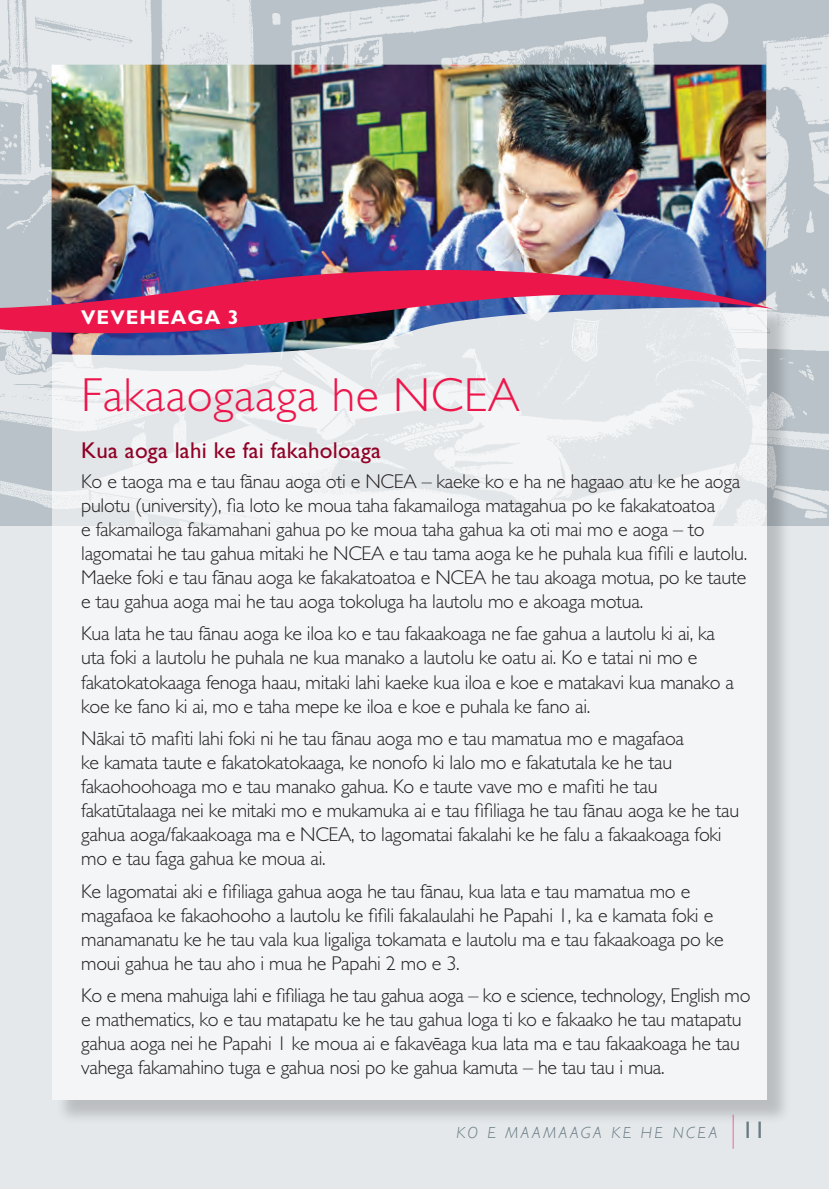
<style>
.page{position:relative;width:829px;height:1189px;background:#e4e8eb}
.page>*{position:absolute;margin:0;border:0;box-sizing:border-box;transform-origin:0 0}
.t1{font:300 48px "Gill Sans Maori";letter-spacing:.01em;color:#ed164b}
.t2{font:23px "Gill Sans Maori";letter-spacing:.01em;color:#900126}
.t3{font:300 20px/24px "Gill Sans Maori";letter-spacing:-.015em;color:#231f20}
.t4{font:700 20px "Gill Sans Maori";letter-spacing:.05em;color:#fff}
.t5{font:italic 300 16px "Gill Sans";letter-spacing:.16em;color:#687a83}
.s1{font-family:"Gill Sans Maori";font-weight:400;font-style:normal;font-size:24px}
</style>
<div class="page">
<hr style="left:733px;top:1114px;width:1px;height:34px;background:#ed164b">
<img style="left:0;top:0;width:829px;height:525px">
<div style="left:55px;top:306px;width:737px;height:818px;background:#231f20;opacity:.35"></div>
<div style="left:52px;top:303px;width:714px;height:796px;background:linear-gradient(to bottom,#edeff1,#f7f7f9)"></div>
<img style="left:52px;top:65px;width:714px;height:292px">
<img style="left:0;top:267px;width:772px;height:83px">
<p class="t4" style="left:81px;top:305px;width:159px">VEVEHEAGA 3</p>
<h1 class="t1" style="left:81px;top:367px;width:440px">Fakaaogaaga he NCEA</h1>
<p class="t2" style="left:81px;top:437px;width:301px">Kua aoga lahi ke fai fakaholoaga</p>
<p class="t3" style="left:81px;top:469px;width:667px">Ko e taoga ma e tau fänau aoga oti e NCEA – kaeke ko e ha ne hagaao atu ke he aoga pulotu (university), fia loto ke moua taha fakamailoga matagahua po ke fakakatoatoa<br>e fakamailoga fakamahani gahua po ke moua taha gahua ka oti mai mo e aoga – to lagomatai he tau gahua mitaki he NCEA e tau tama aoga ke he puhala kua fifili e lautolu.<br>Maeke foki e tau fänau aoga ke fakakatoatoa e NCEA he tau akoaga motua, po ke taute e tau gahua aoga mai he tau aoga tokoluga ha lautolu mo e akoaga motua.</p>
<p class="t3" style="left:81px;top:622px;width:654px">Kua lata he tau fänau aoga ke iloa ko e tau fakaakoaga ne fae gahua a lautolu ki ai, ka uta foki a lautolu he puhala ne kua manako a lautolu ke oatu ai. Ko e tatai ni mo e fakatokatokaaga fenoga haau, mitaki lahi kaeke kua iloa e koe e matakavi kua manako a koe ke fano ki ai, mo e taha mepe ke iloa e koe e puhala ke fano ai.</p>
<p class="t3" style="left:81px;top:726px;width:659px">Näkai tö mafiti lahi foki ni he tau fänau aoga mo e tau mamatua mo e magafaoa<br>ke kamata taute e fakatokatokaaga, ke nonofo ki lalo mo e fakatutala ke he tau fakaohoohoaga mo e tau manako gahua. Ko e taute vave mo e mafiti he tau fakatütalaaga nei ke mitaki mo e mukamuka ai e tau fifiliaga he tau fänau aoga ke he tau gahua aoga/fakaakoaga ma e NCEA, to lagomatai fakalahi ke he falu a fakaakoaga foki mo e tau faga gahua ke moua ai.</p>
<p class="t3" style="left:81px;top:879px;width:644px">Ke lagomatai aki e fifiliaga gahua aoga he tau fänau, kua lata e tau mamatua mo e magafaoa ke fakaohooho a lautolu ke fifili fakalaulahi he Papahi 1, ka e kamata foki e manamanatu ke he tau vala kua ligaliga tokamata e lautolu ma e tau fakaakoaga po ke moui gahua he tau aho i mua he Papahi 2 mo e 3.</p>
<p class="t3" style="left:81px;top:983px;width:670px">Ko e mena mahuiga lahi e fifiliaga he tau gahua aoga – ko e science, technology, English mo e mathematics, ko e tau matapatu ke he tau gahua loga ti ko e fakaako he tau matapatu gahua aoga nei he Papahi 1 ke moua ai e fakavëaga kua lata ma e tau fakaakoaga he tau vahega fakamahino tuga e gahua nosi po ke gahua kamuta – he tau tau i mua.</p>
<p class="t5" style="left:456px;top:1124px;width:311px">KO E MAAMAAGA KE HE NCEA <span class="s1">11</span></p>
</div>
